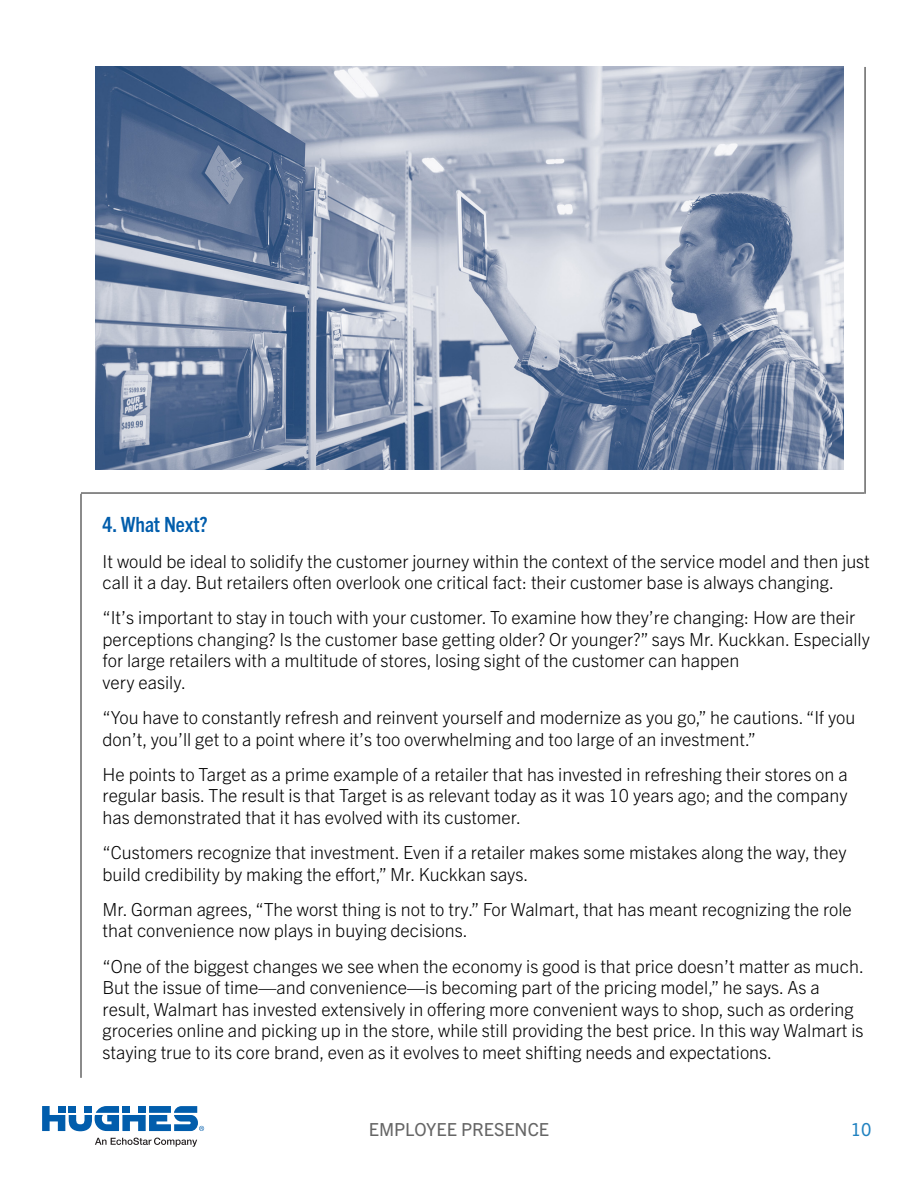
<style>
.page{position:relative;width:918px;height:1188px;background:#fff}
.page>*{position:absolute;margin:0;border:0;box-sizing:border-box;transform-origin:0 0}
.Subhead{font:700 condensed 21px "Trade Gothic Next LT Pro";color:#015dac}
.Content{font:300 18px/21.6px "Trade Gothic Next LT Pro";color:#000}
.t1{font:18px "Trade Gothic Next LT Pro";color:#666}
.t2{font:18px "Trade Gothic Next LT Pro";color:#2182c0}
</style>
<div class="page">
<svg style="left:42px;top:1106px;width:162px;height:25px"></svg>
<svg style="left:95px;top:1138px;width:102px;height:9px"></svg>
<hr style="left:864px;top:67px;width:2px;height:427px;background:#666">
<hr style="left:80px;top:494px;width:2px;height:584px;background:#666">
<hr style="left:81px;top:492px;width:783px;height:2px;background:#666">
<img style="left:96px;top:67px;width:747px;height:403px">
<p class="Subhead" style="left:103px;top:511px;width:106px">4. What Next?</p>
<p class="Content" style="left:103px;top:549px;width:769px">It would be ideal to solidify the customer journey within the context of the service model and then just call it a day. But retailers often overlook one critical fact: their customer base is always changing.</p>
<p class="Content" style="left:103px;top:606px;width:769px">“It’s important to stay in touch with your customer. To examine how they’re changing: How are their perceptions changing? Is the customer base getting older? Or younger?” says Mr. Kuckkan. Especially for large retailers with a multitude of stores, losing sight of the customer can happen<br>very easily.</p>
<p class="Content" style="left:103px;top:706px;width:754px">“You have to constantly refresh and reinvent yourself and modernize as you go,” he cautions. “If you don’t, you’ll get to a point where it’s too overwhelming and too large of an investment.”</p>
<p class="Content" style="left:103px;top:762px;width:747px;text-align:justify">He points to Target as a prime example of a retailer that has invested in refreshing their stores on a regular basis. The result is that Target is as relevant today as it was 10 years ago; and the company has demonstrated that it has evolved with its customer.</p>
<p class="Content" style="left:103px;top:841px;width:745px">“Customers recognize that investment. Even if a retailer makes some mistakes along the way, they build credibility by making the effort,” Mr. Kuckkan says.</p>
<p class="Content" style="left:103px;top:897px;width:751px">Mr. Gorman agrees, “The worst thing is not to try.” For Walmart, that has meant recognizing the role that convenience now plays in buying decisions.</p>
<p class="Content" style="left:103px;top:954px;width:763px">“One of the biggest changes we see when the economy is good is that price doesn’t matter as much.<br>But the issue of time—and convenience—is becoming part of the pricing model,” he says. As a result, Walmart has invested extensively in offering more convenient ways to shop, such as ordering groceries online and picking up in the store, while still providing the best price. In this way Walmart is staying true to its core brand, even as it evolves to meet shifting needs and expectations.</p>
<p class="t1" style="left:369px;top:1117px;width:182px">EMPLOYEE PRESENCE</p>
<p class="t2" style="left:851px;top:1117px;width:22px">10</p>
</div>
